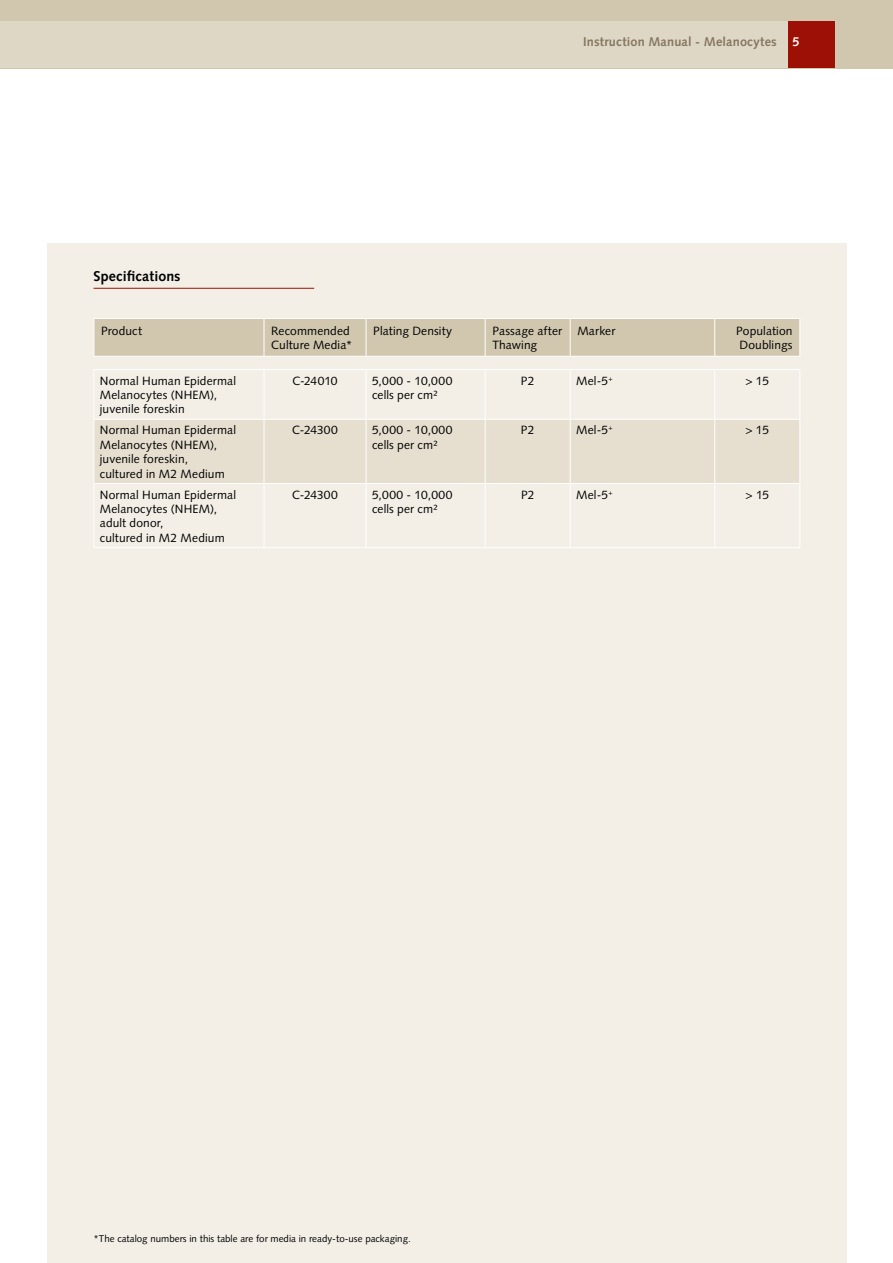
<style>
.page{position:relative;width:893px;height:1263px;background:#fff}
.page>*{position:absolute;margin:0;border:0;box-sizing:border-box;transform-origin:0 0}
.t1{font:700 14.25px "Syntax LT Std";letter-spacing:.01em;color:#000}
.t2{font:700 12.75px "Syntax LT Std";letter-spacing:.015em;color:#857760}
.t3{font:12px/14.4px "Syntax LT Std";letter-spacing:.01em;color:#000}
.t4{font:9.75px "Syntax LT Std";color:#000}
.s1{color:#fff}
</style>
<div class="page">
<div style="left:47px;top:243px;width:799px;height:1020px;background:#f3efe7"></div>
<div style="left:95px;top:420px;width:704px;height:63px;background:#e6dfd0"></div>
<hr style="left:94px;top:369px;width:170px;height:1px;background:#fff">
<hr style="left:94px;top:370px;width:1px;height:49px;background:#fff">
<hr style="left:264px;top:369px;width:102px;height:1px;background:#fff">
<hr style="left:264px;top:370px;width:1px;height:49px;background:#fff">
<hr style="left:366px;top:369px;width:119px;height:1px;background:#fff">
<hr style="left:366px;top:370px;width:1px;height:49px;background:#fff">
<hr style="left:485px;top:369px;width:85px;height:1px;background:#fff">
<hr style="left:485px;top:370px;width:1px;height:49px;background:#fff">
<hr style="left:570px;top:369px;width:145px;height:1px;background:#fff">
<hr style="left:570px;top:370px;width:1px;height:49px;background:#fff">
<hr style="left:715px;top:369px;width:85px;height:1px;background:#fff">
<hr style="left:714px;top:370px;width:1px;height:49px;background:#fff">
<hr style="left:799px;top:370px;width:1px;height:49px;background:#fff">
<hr style="left:94px;top:419px;width:170px;height:1px;background:#fff">
<hr style="left:94px;top:420px;width:1px;height:63px;background:#fff">
<hr style="left:264px;top:419px;width:102px;height:1px;background:#fff">
<hr style="left:264px;top:420px;width:1px;height:63px;background:#fff">
<hr style="left:366px;top:419px;width:119px;height:1px;background:#fff">
<hr style="left:366px;top:420px;width:1px;height:63px;background:#fff">
<hr style="left:485px;top:419px;width:85px;height:1px;background:#fff">
<hr style="left:485px;top:420px;width:1px;height:63px;background:#fff">
<hr style="left:570px;top:419px;width:145px;height:1px;background:#fff">
<hr style="left:570px;top:420px;width:1px;height:63px;background:#fff">
<hr style="left:715px;top:419px;width:85px;height:1px;background:#fff">
<hr style="left:714px;top:420px;width:1px;height:63px;background:#fff">
<hr style="left:799px;top:420px;width:1px;height:63px;background:#fff">
<hr style="left:94px;top:483px;width:170px;height:1px;background:#fff">
<hr style="left:94px;top:484px;width:1px;height:63px;background:#fff">
<hr style="left:264px;top:483px;width:102px;height:1px;background:#fff">
<hr style="left:264px;top:484px;width:1px;height:63px;background:#fff">
<hr style="left:366px;top:483px;width:119px;height:1px;background:#fff">
<hr style="left:366px;top:484px;width:1px;height:63px;background:#fff">
<hr style="left:485px;top:483px;width:85px;height:1px;background:#fff">
<hr style="left:485px;top:484px;width:1px;height:63px;background:#fff">
<hr style="left:570px;top:483px;width:145px;height:1px;background:#fff">
<hr style="left:570px;top:484px;width:1px;height:63px;background:#fff">
<hr style="left:715px;top:483px;width:85px;height:1px;background:#fff">
<hr style="left:714px;top:484px;width:1px;height:63px;background:#fff">
<hr style="left:799px;top:484px;width:1px;height:63px;background:#fff">
<hr style="left:94px;top:547px;width:170px;height:1px;background:#fff">
<hr style="left:264px;top:547px;width:102px;height:1px;background:#fff">
<hr style="left:366px;top:547px;width:119px;height:1px;background:#fff">
<hr style="left:485px;top:547px;width:85px;height:1px;background:#fff">
<hr style="left:570px;top:547px;width:145px;height:1px;background:#fff">
<hr style="left:715px;top:547px;width:85px;height:1px;background:#fff">
<div style="left:95px;top:319px;width:704px;height:37px;background:#d1c7af"></div>
<hr style="left:94px;top:356px;width:170px;height:1px;background:#fff">
<hr style="left:264px;top:356px;width:102px;height:1px;background:#fff">
<hr style="left:94px;top:318px;width:170px;height:1px;background:#fff">
<hr style="left:94px;top:319px;width:1px;height:37px;background:#fff">
<hr style="left:264px;top:318px;width:102px;height:1px;background:#fff">
<hr style="left:264px;top:319px;width:1px;height:37px;background:#fff">
<hr style="left:366px;top:318px;width:119px;height:1px;background:#fff">
<hr style="left:366px;top:319px;width:1px;height:37px;background:#fff">
<hr style="left:485px;top:318px;width:85px;height:1px;background:#fff">
<hr style="left:485px;top:319px;width:1px;height:37px;background:#fff">
<hr style="left:570px;top:318px;width:145px;height:1px;background:#fff">
<hr style="left:570px;top:319px;width:1px;height:37px;background:#fff">
<hr style="left:715px;top:318px;width:85px;height:1px;background:#fff">
<hr style="left:714px;top:319px;width:1px;height:37px;background:#fff">
<hr style="left:799px;top:319px;width:1px;height:37px;background:#fff">
<hr style="left:366px;top:356px;width:119px;height:1px;background:#fff">
<hr style="left:485px;top:356px;width:85px;height:1px;background:#fff">
<hr style="left:570px;top:356px;width:145px;height:1px;background:#fff">
<hr style="left:715px;top:356px;width:85px;height:1px;background:#fff">
<hr style="left:94px;top:288px;width:220px;height:1px;background:#9c1006">
<div style="left:0;top:0;width:893px;height:68px;background:#d1c7af"></div>
<div style="left:0;top:21px;width:789px;height:47px;background:#dfd7c5"></div>
<div style="left:788px;top:21px;width:47px;height:47px;background:#9c1006"></div>
<p class="t1" style="left:94px;top:268px;width:89px">Specifications</p>
<p class="t2" style="left:583px;top:34px;width:218px">Instruction Manual - Melanocytes <span class="s1">5</span></p>
<p class="t3" style="left:101px;top:323px;width:42px">Product</p>
<p class="t3" style="left:271px;top:323px;width:83px">Recommended<br>Culture Media*</p>
<p class="t3" style="left:373px;top:323px;width:80px">Plating Density</p>
<p class="t3" style="left:492px;top:323px;width:71px">Passage after<br>Thawing</p>
<p class="t3" style="left:577px;top:323px;width:40px">Marker</p>
<p class="t3" style="left:736px;top:323px;width:58px">Population<br>Doublings</p>
<p class="t3" style="left:100px;top:373px;width:138px">Normal Human Epidermal<br>Melanocytes (NHEM), juvenile foreskin</p>
<p class="t3" style="left:292px;top:373px;width:47px">C-24010</p>
<p class="t3" style="left:372px;top:373px;width:82px">5,000 - 10,000 cells per cm²</p>
<p class="t3" style="left:521px;top:373px;width:15px">P2</p>
<p class="t3" style="left:576px;top:373px;width:38px">Mel-5<sup>+</sup></p>
<p class="t3" style="left:745px;top:373px;width:25px">&gt; 15</p>
<p class="t3" style="left:100px;top:423px;width:138px">Normal Human Epidermal<br>Melanocytes (NHEM), juvenile foreskin,<br>cultured in M2 Medium</p>
<p class="t3" style="left:292px;top:423px;width:47px">C-24300</p>
<p class="t3" style="left:372px;top:423px;width:82px">5,000 - 10,000 cells per cm²</p>
<p class="t3" style="left:521px;top:423px;width:15px">P2</p>
<p class="t3" style="left:576px;top:423px;width:38px">Mel-5<sup>+</sup></p>
<p class="t3" style="left:745px;top:423px;width:25px">&gt; 15</p>
<p class="t3" style="left:100px;top:487px;width:138px">Normal Human Epidermal<br>Melanocytes (NHEM), adult donor,<br>cultured in M2 Medium</p>
<p class="t3" style="left:292px;top:487px;width:47px">C-24300</p>
<p class="t3" style="left:372px;top:487px;width:82px">5,000 - 10,000 cells per cm²</p>
<p class="t3" style="left:521px;top:487px;width:15px">P2</p>
<p class="t3" style="left:576px;top:487px;width:38px">Mel-5<sup>+</sup></p>
<p class="t3" style="left:745px;top:487px;width:25px">&gt; 15</p>
<p class="t4" style="left:94px;top:1233px;width:319px">*The catalog numbers in this table are for media in ready-to-use packaging.</p>
</div>
